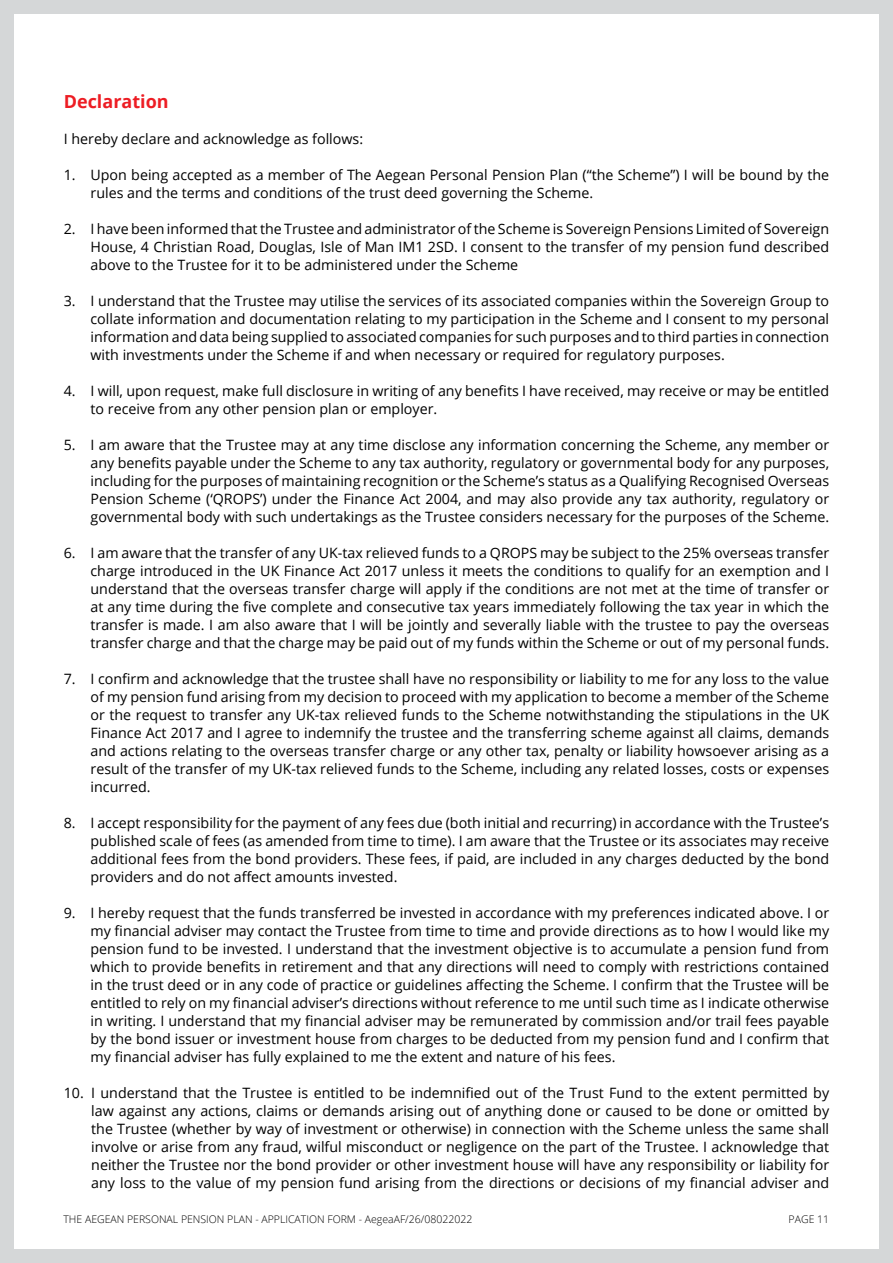
<style>
.page{position:relative;width:893px;height:1263px;background:#d5d7d8}
.page>*{position:absolute;margin:0;border:0;box-sizing:border-box;transform-origin:0 0}
.t1{font:700 18px "Open Sans";color:#ed1d24}
.t2{font:14.25px/18px "Open Sans";color:#000;text-align:justify}
.t3{font:300 10.5px "Open Sans";color:#000}
</style>
<div class="page">
<div style="left:14px;top:14px;width:865px;height:1235px;background:#fff"></div>
<p class="t1" style="left:64px;top:89px;width:106px">Declaration</p>
<p class="t2" style="left:64px;top:129px;width:301px">I hereby declare and acknowledge as follows:</p>
<p class="t2" style="left:91px;top:165px;width:740px;text-indent:-27px">1. Upon being accepted as a member of The Aegean Personal Pension Plan (“the Scheme”) I will be bound by the rules and the terms and conditions of the trust deed governing the Scheme.</p>
<p class="t2" style="left:91px;top:219px;width:740px;text-indent:-27px">2. I have been informed that the Trustee and administrator of the Scheme is Sovereign Pensions Limited of Sovereign House, 4 Christian Road, Douglas, Isle of Man IM1 2SD. I consent to the transfer of my pension fund described above to the Trustee for it to be administered under the Scheme</p>
<p class="t2" style="left:91px;top:291px;width:740px;text-indent:-27px">3. I understand that the Trustee may utilise the services of its associated companies within the Sovereign Group to collate information and documentation relating to my participation in the Scheme and I consent to my personal information and data being supplied to associated companies for such purposes and to third parties in connection with investments under the Scheme if and when necessary or required for regulatory purposes.</p>
<p class="t2" style="left:91px;top:381px;width:740px;text-indent:-27px">4. I will, upon request, make full disclosure in writing of any benefits I have received, may receive or may be entitled to receive from any other pension plan or employer.</p>
<p class="t2" style="left:91px;top:435px;width:740px;text-indent:-27px">5. I am aware that the Trustee may at any time disclose any information concerning the Scheme, any member or any benefits payable under the Scheme to any tax authority, regulatory or governmental body for any purposes, including for the purposes of maintaining recognition or the Scheme’s status as a Qualifying Recognised Overseas Pension Scheme (‘QROPS’) under the Finance Act 2004, and may also provide any tax authority, regulatory or governmental body with such undertakings as the Trustee considers necessary for the purposes of the Scheme.</p>
<p class="t2" style="left:91px;top:543px;width:740px;text-indent:-27px">6. I am aware that the transfer of any UK-tax relieved funds to a QROPS may be subject to the 25% overseas transfer charge introduced in the UK Finance Act 2017 unless it meets the conditions to qualify for an exemption and I understand that the overseas transfer charge will apply if the conditions are not met at the time of transfer or at any time during the five complete and consecutive tax years immediately following the tax year in which the transfer is made. I am also aware that I will be jointly and severally liable with the trustee to pay the overseas transfer charge and that the charge may be paid out of my funds within the Scheme or out of my personal funds.</p>
<p class="t2" style="left:91px;top:669px;width:740px;text-indent:-27px">7. I confirm and acknowledge that the trustee shall have no responsibility or liability to me for any loss to the value of my pension fund arising from my decision to proceed with my application to become a member of the Scheme or the request to transfer any UK-tax relieved funds to the Scheme notwithstanding the stipulations in the UK Finance Act 2017 and I agree to indemnify the trustee and the transferring scheme against all claims, demands and actions relating to the overseas transfer charge or any other tax, penalty or liability howsoever arising as a result of the transfer of my UK-tax relieved funds to the Scheme, including any related losses, costs or expenses incurred.</p>
<p class="t2" style="left:91px;top:813px;width:740px;text-indent:-27px">8. I accept responsibility for the payment of any fees due (both initial and recurring) in accordance with the Trustee’s published scale of fees (as amended from time to time). I am aware that the Trustee or its associates may receive additional fees from the bond providers. These fees, if paid, are included in any charges deducted by the bond providers and do not affect amounts invested.</p>
<p class="t2" style="left:91px;top:903px;width:740px;text-indent:-27px">9. I hereby request that the funds transferred be invested in accordance with my preferences indicated above. I or my financial adviser may contact the Trustee from time to time and provide directions as to how I would like my pension fund to be invested. I understand that the investment objective is to accumulate a pension fund from which to provide benefits in retirement and that any directions will need to comply with restrictions contained in the trust deed or in any code of practice or guidelines affecting the Scheme. I confirm that the Trustee will be entitled to rely on my financial adviser’s directions without reference to me until such time as I indicate otherwise in writing. I understand that my financial adviser may be remunerated by commission and/or trail fees payable by the bond issuer or investment house from charges to be deducted from my pension fund and I confirm that my financial adviser has fully explained to me the extent and nature of his fees.</p>
<p class="t2" style="left:91px;top:1083px;width:739px;text-indent:-27px">10. I understand that the Trustee is entitled to be indemnified out of the Trust Fund to the extent permitted by law against any actions, claims or demands arising out of anything done or caused to be done or omitted by the Trustee (whether by way of investment or otherwise) in connection with the Scheme unless the same shall involve or arise from any fraud, wilful misconduct or negligence on the part of the Trustee. I acknowledge that neither the Trustee nor the bond provider or other investment house will have any responsibility or liability for any loss to the value of my pension fund arising from the directions or decisions of my financial adviser and</p>
<p class="t3" style="left:63px;top:1212px;width:410px">THE AEGEAN PERSONAL PENSION PLAN - APPLICATION FORM - AegeaAF/26/08022022</p>
<p class="t3" style="left:789px;top:1212px;width:42px">PAGE 11</p>
</div>
